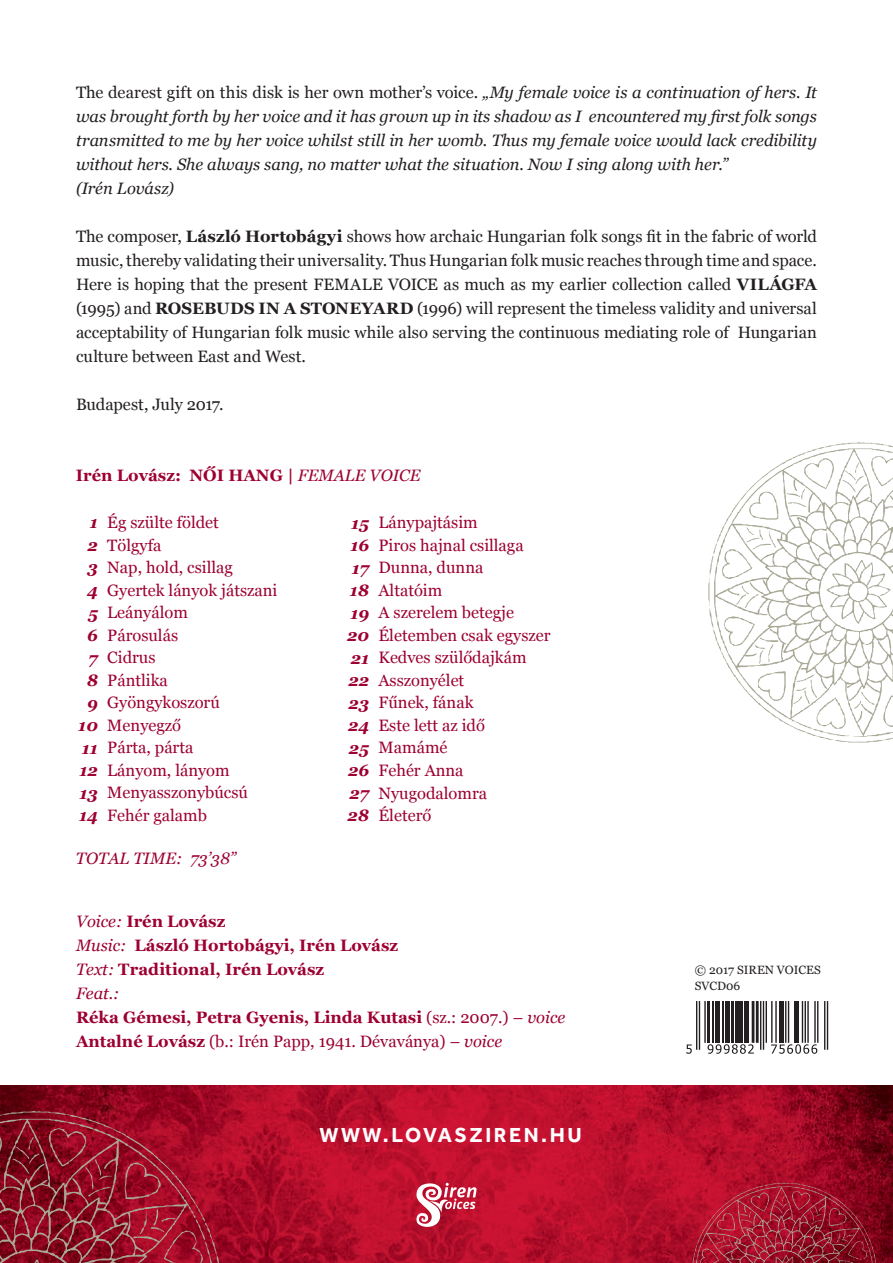
<style>
.page{position:relative;width:893px;height:1263px;background:#fff}
.page>*{position:absolute;margin:0;border:0;box-sizing:border-box;transform-origin:0 0}
.t1{font:700 21px "Effra";letter-spacing:.12em;color:#fff}
.t2{font:16.5px/24px "Georgia";color:#231f20;text-align:justify}
.t3{font:16.5px/22.5px "Georgia";color:#9d0031}
.t4{font:italic 16.5px/24px "Georgia";letter-spacing:-.005em;color:#231f20}
.t5{font:700 16.5px/24px "Georgia";color:#9d0031}
.t6{font:italic 700 16.5px/22.5px "Georgia";color:#9d0031;text-align:right}
.t7{font:italic 16.5px "Georgia";color:#9d0031}
.t8{font:12px/16.5px "Georgia";color:#231f20}
.s1{font-style:normal}
.s2{font-weight:700}
.s3{font-weight:400;font-style:italic}
.s4{font-weight:400}
</style>
<div class="page">
<img style="left:0;top:1085px;width:893px;height:178px">
<svg style="left:708px;top:442px;width:185px;height:300px"></svg>
<svg style="left:692px;top:1182px;width:185px;height:81px;background:#9e1a30"></svg>
<svg style="left:0;top:1110px;width:223px;height:153px;background:#96182d"></svg>
<svg style="left:416px;top:1183px;width:61px;height:44px"></svg>
<svg style="left:697px;top:1001px;width:132px;height:51px"></svg>
<hr style="left:699px;top:1001px;width:1px;height:49px;background:#231f20">
<hr style="left:696px;top:1001px;width:1px;height:49px;background:#231f20">
<hr style="left:704px;top:1001px;width:2px;height:42px;background:#231f20">
<hr style="left:707px;top:1001px;width:3px;height:42px;background:#231f20">
<hr style="left:713px;top:1001px;width:1px;height:42px;background:#231f20">
<div style="left:715px;top:1001px;width:5px;height:42px;background:#231f20"></div>
<hr style="left:722px;top:1001px;width:2px;height:42px;background:#231f20">
<hr style="left:725px;top:1001px;width:4px;height:42px;background:#231f20">
<hr style="left:731px;top:1001px;width:3px;height:42px;background:#231f20">
<hr style="left:735px;top:1001px;width:4px;height:42px;background:#231f20">
<hr style="left:740px;top:1001px;width:3px;height:42px;background:#231f20">
<hr style="left:745px;top:1001px;width:4px;height:42px;background:#231f20">
<hr style="left:756px;top:1001px;width:3px;height:42px;background:#231f20">
<hr style="left:752px;top:1001px;width:2px;height:42px;background:#231f20">
<hr style="left:763px;top:1001px;width:1px;height:49px;background:#231f20">
<hr style="left:760px;top:1001px;width:1px;height:49px;background:#231f20">
<hr style="left:775px;top:1001px;width:2px;height:42px;background:#231f20">
<hr style="left:771px;top:1001px;width:1px;height:42px;background:#231f20">
<hr style="left:766px;top:1001px;width:1px;height:42px;background:#231f20">
<div style="left:779px;top:1001px;width:5px;height:42px;background:#231f20"></div>
<hr style="left:788px;top:1001px;width:1px;height:42px;background:#231f20">
<hr style="left:785px;top:1001px;width:1px;height:42px;background:#231f20">
<hr style="left:795px;top:1001px;width:4px;height:42px;background:#231f20">
<hr style="left:827px;top:1001px;width:1px;height:49px;background:#231f20">
<hr style="left:824px;top:1001px;width:1px;height:49px;background:#231f20">
<hr style="left:817px;top:1001px;width:1px;height:42px;background:#231f20">
<hr style="left:814px;top:1001px;width:2px;height:42px;background:#231f20">
<hr style="left:807px;top:1001px;width:2px;height:42px;background:#231f20">
<hr style="left:805px;top:1001px;width:1px;height:42px;background:#231f20">
<hr style="left:802px;top:1001px;width:1px;height:42px;background:#231f20">
<svg style="left:686px;top:1044px;width:6px;height:10px"></svg>
<svg style="left:707px;top:1044px;width:47px;height:10px"></svg>
<svg style="left:771px;top:1044px;width:46px;height:10px"></svg>
<p class="t4" style="left:76px;top:79px;width:742px"><span class="s1">The dearest gift on this disk is her own mother’s voice.</span> „My female voice is a continuation of hers. It was brought forth by her voice and it has grown up in its shadow as I encountered my first folk songs transmitted to me by her voice whilst still in her womb. Thus my female voice would lack credibility without hers. She always sang, no matter what the situation. Now I sing along with her.”<br>(Irén Lovász)</p>
<p class="t2" style="left:76px;top:223px;width:742px">The composer, <span class="s2">László Hortobágyi</span> shows how archaic Hungarian folk songs fit in the fabric of world music, thereby validating their universality. Thus Hungarian folk music reaches through time and space.<br>Here is hoping that the present FEMALE VOICE as much as my earlier collection called <span class="s2">VILÁGFA </span>(1995) and <span class="s2">ROSEBUDS IN A STONEYARD</span> (1996) will represent the timeless validity and universal acceptability of Hungarian folk music while also serving the continuous mediating role of Hungarian culture between East and West.</p>
<p class="t2" style="left:76px;top:391px;width:149px">Budapest, July 2017.</p>
<p class="t5" style="left:76px;top:462px;width:346px">Irén Lovász: NŐI HANG | <span class="s3">FEMALE VOICE</span></p>
<p class="t3" style="left:107px;top:511px;width:172px">Ég szülte földet<br>Tölgyfa<br>Nap, hold, csillag<br>Gyertek lányok játszani<br>Leányálom<br>Párosulás<br>Cidrus<br>Pántlika<br>Gyöngykoszorú<br>Menyegző<br>Párta, párta<br>Lányom, lányom<br>Menyasszonybúcsú<br>Fehér galamb</p>
<p class="t3" style="left:379px;top:511px;width:174px">Lánypajtásim<br>Piros hajnal csillaga<br>Dunna, dunna<br>Altatóim<br>A szerelem betegje<br>Életemben csak egyszer<br>Kedves szülődajkám<br>Asszonyélet<br>Fűnek, fának<br>Este lett az idő<br>Mamámé<br>Fehér Anna<br>Nyugodalomra<br>Életerő</p>
<p class="t6" style="left:78px;top:511px;width:21px">1<br>2<br>3<br>4<br>5<br>6<br>7<br>8<br>9<br>10<br>11<br>12<br>13<br>14</p>
<p class="t6" style="left:347px;top:511px;width:23px;text-align:justify">15<br>16<br>17<br>18<br>19<br>20<br>21<br>22<br>23<br>24<br>25<br>26<br>27<br>28</p>
<p class="t7" style="left:76px;top:846px;width:70px">total tim</p>
<p class="t7" style="left:165px;top:846px;width:72px">e: 73’38”</p>
<p class="t5" style="left:76px;top:909px;width:491px"><span class="s3">Voice:</span> Irén Lovász<br><span class="s3">Music:</span> László Hortobágyi, Irén Lovász<br><span class="s3">Text:</span> Traditional, Irén Lovász<br><span class="s3">Feat.:<br></span>Réka Gémesi, Petra Gyenis, Linda Kutasi <span class="s4">(sz.: 2007.) –</span> <span class="s3">voice </span>Antalné Lovász <span class="s4">(b.: Irén Papp, 1941. Dévaványa) –</span> <span class="s3">voice</span></p>
<p class="t1" style="left:319px;top:1122px;width:22px">WWW</p>
<p class="t1" style="left:383px;top:1122px;width:127px">.LOVASZIREN</p>
<p class="t1" style="left:541px;top:1122px;width:42px">.HU</p>
<p class="t8" style="left:695px;top:961px;width:99px">© 2017 Siren Voices<br>SVCD06</p>
</div>
